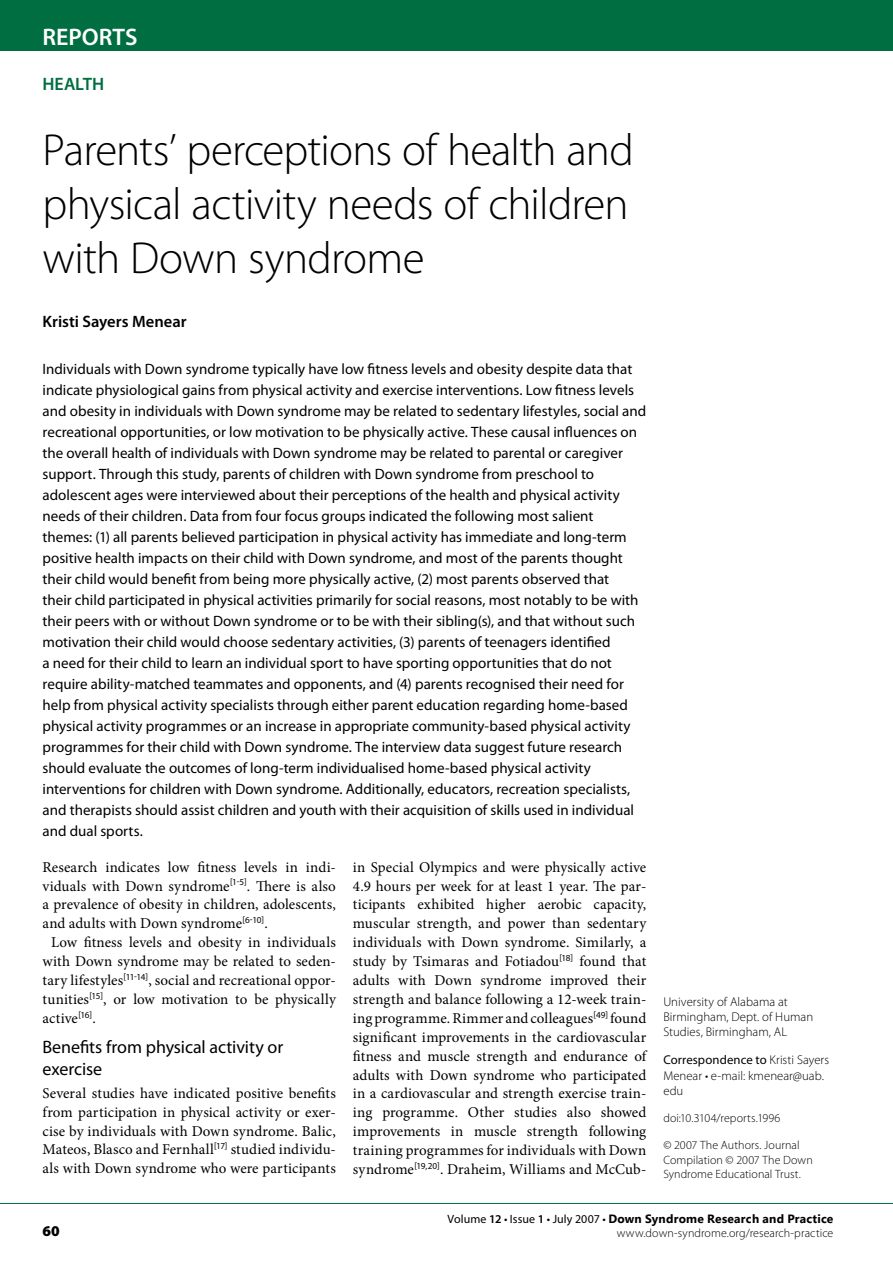
<style>
.page{position:relative;width:893px;height:1263px;background:#fff}
.page>*{position:absolute;margin:0;border:0;box-sizing:border-box;transform-origin:0 0}
.t1{font:300 45px/54px "Myriad Pro";letter-spacing:-.015em;color:#000;text-align:justify}
.t2{font:600 24px "Myriad Pro";color:#fff}
.t3{font:18px/21.6px "Myriad Pro";letter-spacing:-.005em;color:#000}
.t4{font:600 18px "Myriad Pro";color:#006e41}
.t5{font:600 16.5px "Myriad Pro";color:#000}
.t6{font:15px/21px "Myriad Pro";color:#000}
.t7{font:15px/18.9px "Minion Pro";letter-spacing:.005em;color:#000;text-align:justify}
.t8{font:900 15px "Myriad Pro";color:#000}
.t9{font:300 12.75px/15.3px "Myriad Pro";color:#000}
.t10{font:300 12px/14.4px "Myriad Pro";letter-spacing:.01em;color:#000}
.t11{font:700 12px "Segoe UI";letter-spacing:.02em;color:#000}
.s1{font-weight:400}
.s2{font-family:"Myriad Pro";font-weight:400}
.s3{font-family:"Myriad Pro";font-weight:600}
</style>
<div class="page">
<div style="left:0;top:0;width:893px;height:51px;background:#006e41"></div>
<hr style="left:0;top:1203px;width:893px;height:1px;background:#006e41">
<h2 class="t2" style="left:43px;top:22px;width:96px">REPORTS</h2>
<p class="t4" style="left:43px;top:73px;width:52px">Health</p>
<h1 class="t1" style="left:43px;top:123px;width:593px">Parents’ perceptions of health and physical activity needs of children with Down syndrome</h1>
<p class="t5" style="left:43px;top:311px;width:146px">Kristi Sayers Menear</p>
<p class="t6" style="left:43px;top:358px;width:605px">Individuals with Down syndrome typically have low fitness levels and obesity despite data that indicate physiological gains from physical activity and exercise interventions. Low fitness levels and obesity in individuals with Down syndrome may be related to sedentary lifestyles, social and recreational opportunities, or low motivation to be physically active. These causal influences on the overall health of individuals with Down syndrome may be related to parental or caregiver support. Through this study, parents of children with Down syndrome from preschool to adolescent ages were interviewed about their perceptions of the health and physical activity needs of their children. Data from four focus groups indicated the following most salient themes: (1) all parents believed participation in physical activity has immediate and long-term positive health impacts on their child with Down syndrome, and most of the parents thought their child would benefit from being more physically active, (2) most parents observed that<br>their child participated in physical activities primarily for social reasons, most notably to be with their peers with or without Down syndrome or to be with their sibling(s), and that without such motivation their child would choose sedentary activities, (3) parents of teenagers identified<br>a need for their child to learn an individual sport to have sporting opportunities that do not require ability-matched teammates and opponents, and (4) parents recognised their need for help from physical activity specialists through either parent education regarding home-based physical activity programmes or an increase in appropriate community-based physical activity programmes for their child with Down syndrome. The interview data suggest future research should evaluate the outcomes of long-term individualised home-based physical activity interventions for children with Down syndrome. Additionally, educators, recreation specialists, and therapists should assist children and youth with their acquisition of skills used in individual and dual sports.</p>
<p class="t7" style="left:43px;top:857px;width:295px">Research indicates low fitness levels in indi-</p>
<p class="t7" style="left:43px;top:876px;width:295px">viduals with Down syndrome<sup>[1-5]</sup>. There is also</p>
<p class="t7" style="left:43px;top:895px;width:295px">a prevalence of obesity in children, adolescents,</p>
<p class="t7" style="left:43px;top:914px;width:227px">and adults with Down syndrome<sup>[6-10]</sup>.</p>
<p class="t7" style="left:51px;top:933px;width:286px">Low fitness levels and obesity in individuals</p>
<p class="t7" style="left:43px;top:952px;width:295px">with Down syndrome may be related to seden-</p>
<p class="t7" style="left:43px;top:971px;width:295px">tary lifestyles<sup>[11-14]</sup>, social and recreational oppor-</p>
<p class="t7" style="left:43px;top:990px;width:295px">tunities<sup>[15]</sup>, or low motivation to be physically</p>
<p class="t7" style="left:43px;top:1009px;width:55px">active<sup>[16]</sup>.</p>
<p class="t3" style="left:43px;top:1036px;width:242px">Benefits from physical activity or exercise</p>
<p class="t7" style="left:43px;top:1083px;width:295px">Several studies have indicated positive benefits from participation in physical activity or exer&shy;cise by individuals with Down syndrome. Balic, Mateos, Blasco and Fernhall<sup>[17]</sup> studied individu&shy;als with Down syndrome who were participants</p>
<p class="t7" style="left:353px;top:857px;width:295px">in Special Olympics and were physically active 4.9 hours per week for at least 1 year. The par&shy;ticipants exhibited higher aerobic capacity, muscular strength, and power than sedentary individuals with Down syndrome. Similarly, a study by Tsimaras and Fotiadou<sup>[18]</sup> found that adults with Down syndrome improved their strength and balance following a 12-week train&shy;ing programme. Rimmer and colleagues<sup>[49]</sup> found significant improvements in the cardiovascular fitness and muscle strength and endurance of adults with Down syndrome who participated in a cardiovascular and strength exercise train&shy;ing programme. Other studies also showed improvements in muscle strength following training programmes for individuals with Down syndrome<sup>[19,20]</sup>. Draheim, Williams and McCub-</p>
<p class="t9" style="left:663px;top:993px;width:151px">University of Alabama at<br>Birmingham, Dept. of Human<br>Studies, Birmingham, AL</p>
<p class="t9" style="left:663px;top:1052px;width:167px"><span class="s1">Correspondence to</span> Kristi Sayers<br>Menear • e-mail: kmenear@uab. edu</p>
<p class="t10" style="left:663px;top:1111px;width:119px">doi:10.3104/reports.1996</p>
<p class="t10" style="left:663px;top:1138px;width:151px">© 2007 The Authors. Journal<br>Compilation © 2007 The Down<br>Syndrome Educational Trust.</p>
<p class="t11" style="left:448px;top:1210px;width:387px"><span class="s2">Volume</span> <span class="s3">12</span> <span class="s2">• Issue</span> <span class="s3">1</span> <span class="s2">• July 2007 •</span> Down Syndrome Research and Practice</p>
<p class="t8" style="left:43px;top:1221px;width:19px">60</p>
<p class="t10" style="left:617px;top:1225px;width:218px">www.down-syndrome.org/research-practice</p>
</div>
